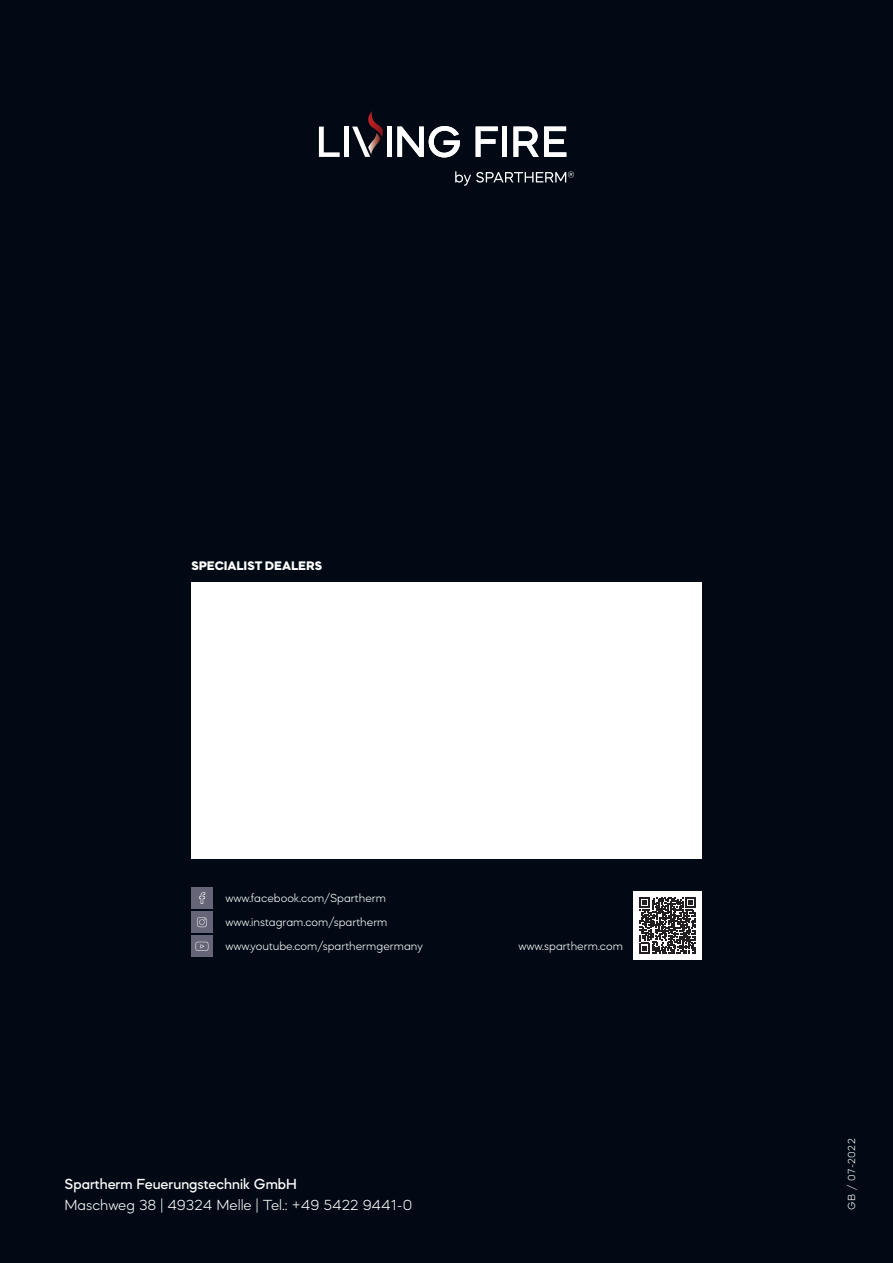
<style>
.page{position:relative;width:893px;height:1263px;background:#010a14}
.page>*{position:absolute;margin:0;border:0;box-sizing:border-box;transform-origin:0 0}
.t1{font:300 15px "Mazzard M";color:#fff}
.t2{font:500 15px "Mazzard M";color:#fff}
.t3{font:800 12.75px "Mazzard M";letter-spacing:.02em;color:#fff}
.t4{font:300 12px/24px "Mazzard M";color:#fff}
.t5{font:300 10.5px "Mazzard M";letter-spacing:.04em;color:#fff}
</style>
<div class="page">
<div style="left:634px;top:891px;width:68px;height:68px;background:#fff"></div>
<svg style="left:640px;top:897px;width:56px;height:56px"></svg>
<div style="left:191px;top:583px;width:511px;height:276px;background:#fff"></div>
<svg style="left:319px;top:127px;width:21px;height:30px"></svg>
<div style="left:344px;top:127px;width:5px;height:30px;background:#fff"></div>
<svg style="left:352px;top:111px;width:31px;height:46px"></svg>
<svg style="left:455px;top:171px;width:119px;height:15px"></svg>
<hr style="left:387px;top:127px;width:4px;height:30px;background:#fff">
<svg style="left:397px;top:126px;width:63px;height:31px"></svg>
<svg style="left:476px;top:127px;width:22px;height:30px"></svg>
<div style="left:502px;top:127px;width:5px;height:30px;background:#fff"></div>
<svg style="left:513px;top:127px;width:53px;height:30px"></svg>
<div style="left:191px;top:888px;width:22px;height:21px;background:#666477"></div>
<svg style="left:199px;top:892px;width:6px;height:12px"></svg>
<div style="left:191px;top:912px;width:22px;height:21px;background:#666477"></div>
<svg style="left:197px;top:917px;width:10px;height:10px"></svg>
<div style="left:191px;top:936px;width:22px;height:21px;background:#666477"></div>
<svg style="left:196px;top:942px;width:12px;height:9px"></svg>
<p class="t3" style="left:191px;top:558px;width:132px">SPECIALIST DEALERS</p>
<p class="t4" style="left:225px;top:885px;width:199px">www.facebook.com/Spartherm www.instagram.com/spartherm www.youtube.com/sparthermgermany</p>
<p class="t2" style="left:65px;top:1174px;width:234px">Spartherm Feuerungstechnik GmbH</p>
<p class="t1" style="left:65px;top:1196px;width:349px">Maschweg 38 | 49324 Melle | Tel.: +49 5422 9441-0</p>
<p class="t4" style="left:518px;top:934px;width:106px">www.spartherm.com</p>
<p class="t5" style="left:845px;top:1210px;width:73px;rotate:-90deg">GB / 07-2022</p>
</div>
